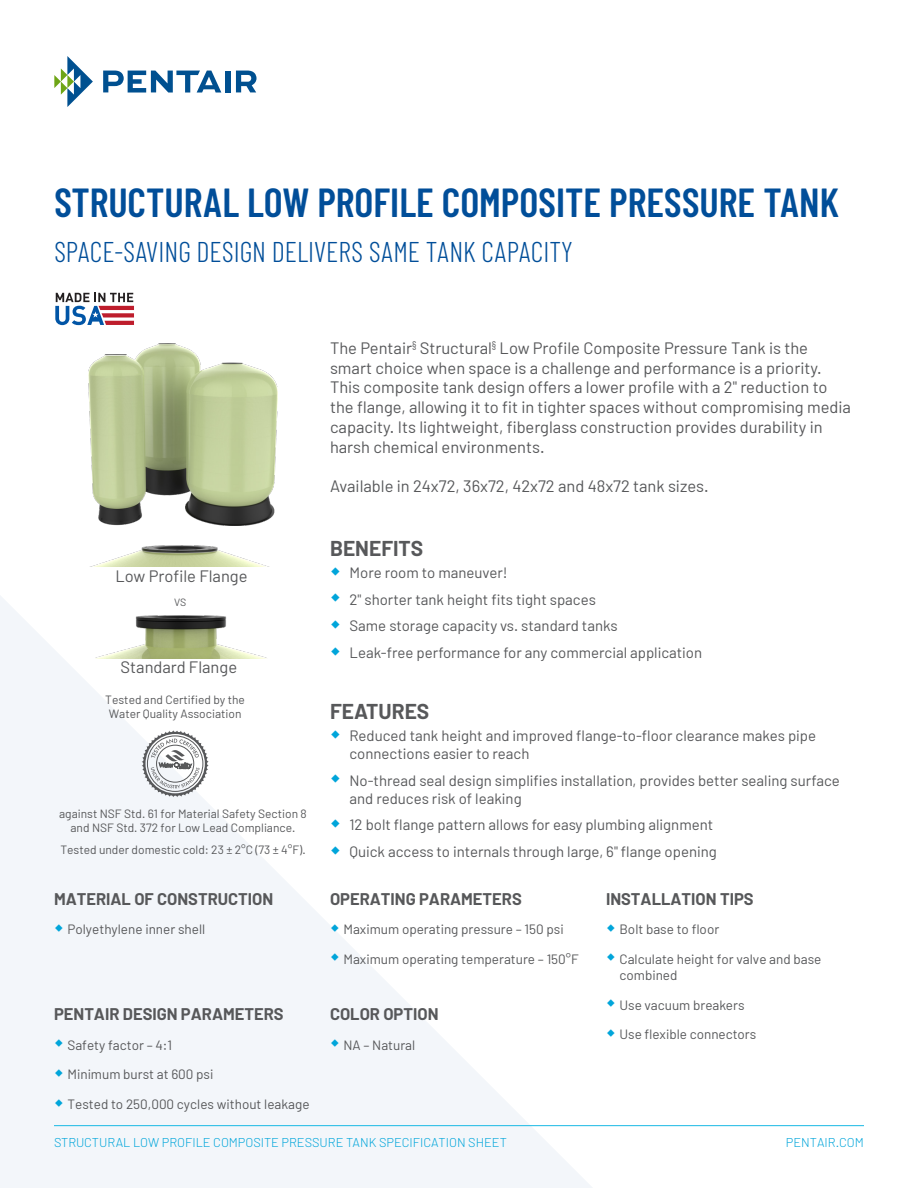
<style>
.page{position:relative;width:918px;height:1188px;background:#fff}
.page>*{position:absolute;margin:0;border:0;box-sizing:border-box;transform-origin:0 0}
.Brand_Name_Line_NS{font:600 40.5px "Barlow Condensed";color:#014e99}
.Brand_Name_Line_NS-2{font:300 28.5px "Barlow Condensed";color:#014e99}
.BodyCopy{font:700 21px "Barlow";color:#57585a}
.AP_Bold_Intro_Copy{font:16.5px/19.8px "Barlow";color:#57585a}
.BodyCopy-2{font:700 16.5px "Barlow";color:#57585a}
.BodyCopy-3{font:15px/18px "Barlow";color:#57585a}
.BodyCopy-4{font:13.5px/16.2px "Barlow";color:#57585a}
.Descriptor_InfoLine{font:300 12.75px "Barlow";color:#00a5da}
.AP_Important_Informa{font:12px/13.5px "Barlow";color:#57585a;text-align:center}
.Caption_7_10_LJ{font:10.5px "Barlow";color:#57585a}
</style>
<div class="page">
<svg style="left:0;top:596px;width:608px;height:592px;fill:#f3f6fa"></svg>
<hr style="left:54px;top:1125px;width:810px;height:1px;background:#19b9e4">
<svg style="left:54px;top:56px;width:39px;height:51px"></svg>
<svg style="left:103px;top:71px;width:118px;height:22px"></svg>
<div style="left:225px;top:71px;width:5px;height:22px;background:#005090"></div>
<svg style="left:236px;top:71px;width:21px;height:21px"></svg>
<svg style="left:55px;top:293px;width:79px;height:32px"></svg>
<img style="left:89px;top:344px;width:188px;height:182px">
<img style="left:93px;top:545px;width:173px;height:21px">
<img style="left:95px;top:616px;width:173px;height:42px">
<svg style="left:142px;top:730px;width:67px;height:67px"></svg>
<svg style="left:331px;top:730px;width:8px;height:8px"></svg>
<svg style="left:331px;top:775px;width:8px;height:8px"></svg>
<svg style="left:331px;top:819px;width:8px;height:9px"></svg>
<svg style="left:331px;top:846px;width:8px;height:8px"></svg>
<svg style="left:331px;top:596px;width:8px;height:6px"></svg>
<svg style="left:331px;top:620px;width:8px;height:9px"></svg>
<svg style="left:331px;top:647px;width:8px;height:8px"></svg>
<svg style="left:55px;top:924px;width:7px;height:7px"></svg>
<svg style="left:55px;top:1040px;width:7px;height:7px"></svg>
<svg style="left:55px;top:1069px;width:7px;height:8px"></svg>
<svg style="left:55px;top:1099px;width:7px;height:7px"></svg>
<svg style="left:331px;top:924px;width:7px;height:7px"></svg>
<svg style="left:331px;top:954px;width:7px;height:7px"></svg>
<svg style="left:331px;top:1040px;width:7px;height:7px"></svg>
<p class="Brand_Name_Line_NS" style="left:54px;top:177px;width:787px">STRUCTURAL LOW PROFILE COMPOSITE PRESSURE TANK</p>
<p class="Brand_Name_Line_NS-2" style="left:54px;top:234px;width:520px">SPACE-SAVING DESIGN DELIVERS SAME TANK CAPACITY</p>
<p class="AP_Bold_Intro_Copy" style="left:330px;top:338px;width:522px">The Pentair<sup>§</sup> Structural<sup>§</sup> Low Profile Composite Pressure Tank is the smart choice when space is a challenge and performance is a priority.<br>This composite tank design offers a lower profile with a 2" reduction to the flange, allowing it to fit in tighter spaces without compromising media capacity. Its lightweight, fiberglass construction provides durability in harsh chemical environments.</p>
<p class="AP_Bold_Intro_Copy" style="left:330px;top:476px;width:380px">Available in 24x72, 36x72, 42x72 and 48x72 tank sizes.</p>
<p class="AP_Bold_Intro_Copy" style="left:116px;top:566px;width:133px">Low Profile Flange</p>
<p class="Caption_7_10_LJ" style="left:174px;top:596px;width:14px">VS</p>
<p class="AP_Bold_Intro_Copy" style="left:121px;top:657px;width:118px">Standard Flange</p>
<p class="AP_Important_Informa" style="left:105px;top:693px;width:141px;text-align:left">Tested and Certified by the<br>Water Quality Association</p>
<p class="AP_Important_Informa" style="left:59px;top:807px;width:249px">against NSF Std. 61 for Material Safety Section 8 and NSF Std. 372 for Low Lead Compliance.</p>
<p class="AP_Important_Informa" style="left:60px;top:842px;width:247px">Tested under domestic cold: 23 ± 2°C (73 ± 4°F).</p>
<p class="BodyCopy-2" style="left:54px;top:889px;width:221px">MATERIAL OF CONSTRUCTION</p>
<p class="BodyCopy-4" style="left:68px;top:921px;width:139px">Polyethylene inner shell</p>
<p class="BodyCopy-2" style="left:54px;top:1004px;width:231px">PENTAIR DESIGN PARAMETERS</p>
<p class="BodyCopy-4" style="left:68px;top:1036px;width:106px">Safety factor – 4:1</p>
<p class="BodyCopy-4" style="left:68px;top:1066px;width:147px">Minimum burst at 600 psi</p>
<p class="BodyCopy-4" style="left:68px;top:1096px;width:244px">Tested to 250,000 cycles without leakage</p>
<p class="BodyCopy" style="left:330px;top:536px;width:95px">BENEFITS</p>
<p class="BodyCopy-3" style="left:350px;top:563px;width:160px">More room to maneuver!</p>
<p class="BodyCopy-3" style="left:350px;top:590px;width:248px">2" shorter tank height fits tight spaces</p>
<p class="BodyCopy-3" style="left:350px;top:617px;width:270px">Same storage capacity vs. standard tanks</p>
<p class="BodyCopy-3" style="left:350px;top:643px;width:354px">Leak-free performance for any commercial application</p>
<p class="BodyCopy" style="left:330px;top:699px;width:101px">FEATURES</p>
<p class="BodyCopy-3" style="left:350px;top:726px;width:468px">Reduced tank height and improved flange-to-floor clearance makes pipe connections easier to reach</p>
<p class="BodyCopy-3" style="left:350px;top:771px;width:492px">No-thread seal design simplifies installation, provides better sealing surface and reduces risk of leaking</p>
<p class="BodyCopy-3" style="left:350px;top:816px;width:365px">12 bolt flange pattern allows for easy plumbing alignment</p>
<p class="BodyCopy-3" style="left:350px;top:842px;width:369px">Quick access to internals through large, 6" flange opening</p>
<p class="BodyCopy-2" style="left:330px;top:889px;width:193px">OPERATING PARAMETERS</p>
<p class="BodyCopy-2" style="left:606px;top:889px;width:149px">INSTALLATION TIPS</p>
<p class="BodyCopy-4" style="left:344px;top:921px;width:222px">Maximum operating pressure – 150 psi</p>
<p class="BodyCopy-4" style="left:344px;top:950px;width:237px">Maximum operating temperature – 150°F</p>
<p class="BodyCopy-2" style="left:330px;top:1004px;width:110px">COLOR OPTION</p>
<p class="BodyCopy-4" style="left:344px;top:1036px;width:73px">NA – Natural</p>
<p class="BodyCopy-4" style="left:620px;top:921px;width:101px">Bolt base to floor</p>
<p class="BodyCopy-4" style="left:620px;top:950px;width:203px">Calculate height for valve and base combined</p>
<p class="BodyCopy-4" style="left:620px;top:996px;width:127px">Use vacuum breakers</p>
<p class="BodyCopy-4" style="left:620px;top:1026px;width:138px">Use flexible connectors</p>
<p class="Descriptor_InfoLine" style="left:54px;top:1134px;width:454px">STRUCTURAL LOW PROFILE COMPOSITE PRESSURE TANK SPECIFICATION SHEET</p>
<p class="Descriptor_InfoLine" style="left:786px;top:1134px;width:80px">PENTAIR.COM</p>
</div>
